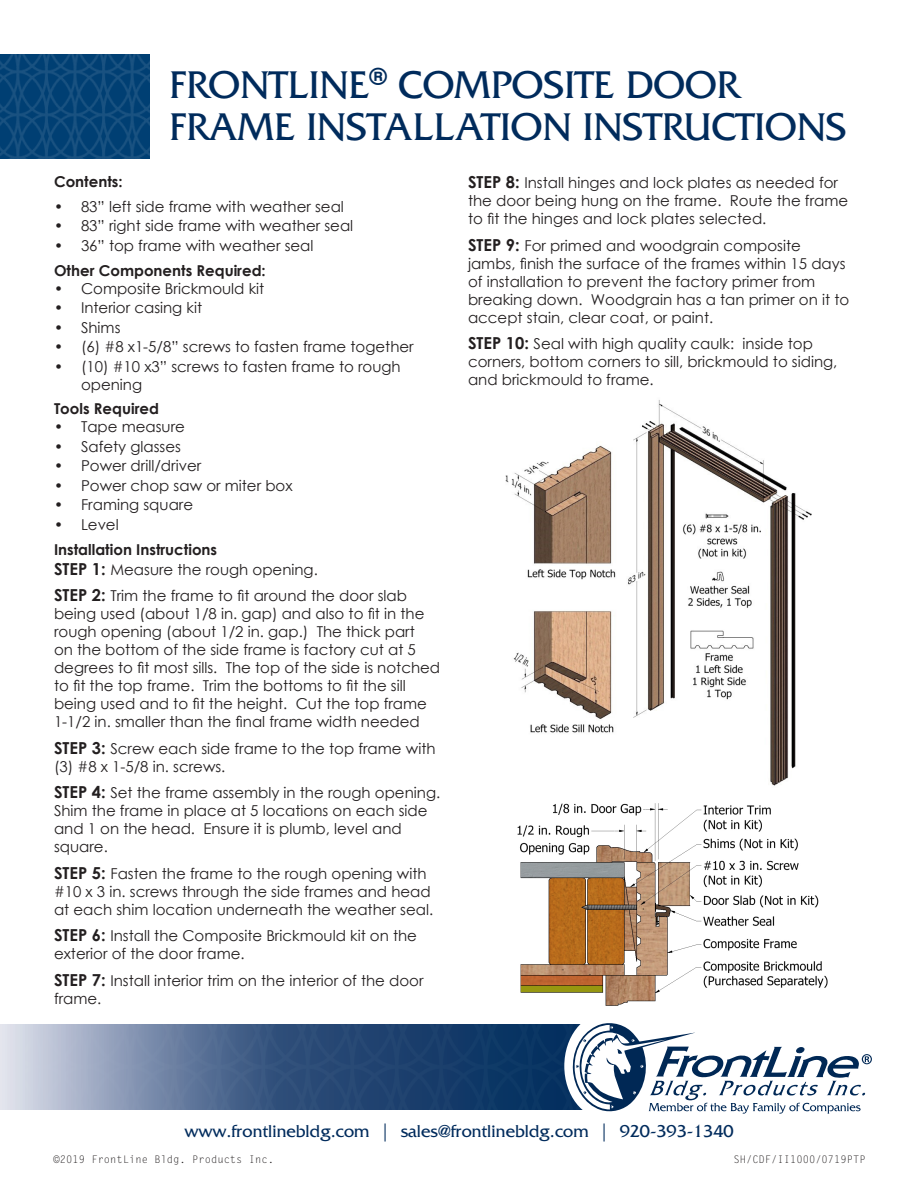
<style>
.page{position:relative;width:918px;height:1188px;background:#fff}
.page>*{position:absolute;margin:0;border:0;box-sizing:border-box;transform-origin:0 0}
.t1{font:40.5px/42px "Friz Quadrata Std";color:#002b5c}
.t2{font:18px "Friz Quadrata Std";color:#002b5c}
.Subheads{font:15px/18px "Century Gothic";color:#231f20}
.No_Spacing{font:700 15px "Century Gothic";color:#231f20}
.Subhead{font:10.5px "Letter Gothic Std";color:#231f20}
.s1{font-weight:700;font-size:16.5px}
</style>
<div class="page">
<img style="left:0;top:54px;width:150px;height:105px">
<img style="left:0;top:1024px;width:571px;height:85px">
<div style="left:564px;top:1014px;width:81px;height:105px;background:#fff;border-radius:50%"></div>
<svg style="left:571px;top:1023px;width:301px;height:91px"></svg>
<img style="left:505px;top:400px;width:307px;height:386px">
<img style="left:517px;top:803px;width:311px;height:203px">
<p class="t1" style="left:170px;top:64px;width:679px">FRONTLINE<sup>®</sup> COMPOSITE DOOR<br>FRAME INSTALLATION INSTRUCTIONS</p>
<p class="No_Spacing" style="left:54px;top:170px;width:70px">Contents:</p>
<p class="Subheads" style="left:54px;top:197px;width:291px">• 83” left side frame with weather seal</p>
<p class="Subheads" style="left:54px;top:217px;width:301px">• 83” right side frame with weather seal</p>
<p class="Subheads" style="left:54px;top:236px;width:261px">• 36” top frame with weather seal</p>
<p class="No_Spacing" style="left:54px;top:259px;width:213px">Other Components Required:</p>
<p class="Subheads" style="left:54px;top:279px;width:212px">• Composite Brickmould kit</p>
<p class="Subheads" style="left:54px;top:299px;width:150px">• Interior casing kit</p>
<p class="Subheads" style="left:54px;top:318px;width:68px">• Shims</p>
<p class="Subheads" style="left:54px;top:338px;width:361px">• (6) #8 x1-5/8” screws to fasten frame together</p>
<p class="Subheads" style="left:81px;top:357px;width:321px;text-indent:-27px">• (10) #10 x3” screws to fasten frame to rough opening</p>
<p class="No_Spacing" style="left:54px;top:398px;width:106px">Tools Required</p>
<p class="Subheads" style="left:54px;top:418px;width:133px">• Tape measure</p>
<p class="Subheads" style="left:54px;top:437px;width:129px">• Safety glasses</p>
<p class="Subheads" style="left:54px;top:457px;width:149px">• Power drill/driver</p>
<p class="Subheads" style="left:54px;top:476px;width:240px">• Power chop saw or miter box</p>
<p class="Subheads" style="left:54px;top:496px;width:141px">• Framing square</p>
<p class="Subheads" style="left:54px;top:515px;width:66px">• Level</p>
<p class="No_Spacing" style="left:54px;top:538px;width:165px">Installation Instructions</p>
<p class="Subheads" style="left:54px;top:560px;width:265px"><span class="s1">STEP 1:</span> Measure the rough opening.</p>
<p class="Subheads" style="left:54px;top:586px;width:388px"><span class="s1">STEP 2:</span> Trim the frame to fit around the door slab being used (about 1/8 in. gap) and also to fit in the rough opening (about 1/2 in. gap.) The thick part<br>on the bottom of the side frame is factory cut at 5 degrees to fit most sills. The top of the side is notched to fit the top frame. Trim the bottoms to fit the sill being used and to fit the height. Cut the top frame 1-1/2 in. smaller than the final frame width needed</p>
<p class="Subheads" style="left:54px;top:739px;width:383px"><span class="s1">STEP 3:</span> Screw each side frame to the top frame with (3) #8 x 1-5/8 in. screws.</p>
<p class="Subheads" style="left:54px;top:784px;width:388px"><span class="s1">STEP 4:</span> Set the frame assembly in the rough opening.<br>Shim the frame in place at 5 locations on each side and 1 on the head. Ensure it is plumb, level and square.</p>
<p class="Subheads" style="left:54px;top:864px;width:381px"><span class="s1">STEP 5:</span> Fasten the frame to the rough opening with #10 x 3 in. screws through the side frames and head at each shim location underneath the weather seal.</p>
<p class="Subheads" style="left:54px;top:927px;width:365px"><span class="s1">STEP 6:</span> Install the Composite Brickmould kit on the exterior of the door frame.</p>
<p class="Subheads" style="left:54px;top:971px;width:371px"><span class="s1">STEP 7:</span> Install interior trim on the interior of the door frame.</p>
<p class="Subheads" style="left:468px;top:174px;width:382px"><span class="s1">STEP 8:</span> Install hinges and lock plates as needed for the door being hung on the frame. Route the frame to fit the hinges and lock plates selected.</p>
<p class="Subheads" style="left:468px;top:236px;width:383px"><span class="s1">STEP 9:</span> For primed and woodgrain composite jambs, finish the surface of the frames within 15 days of installation to prevent the factory primer from breaking down. Woodgrain has a tan primer on it to accept stain, clear coat, or paint.</p>
<p class="Subheads" style="left:468px;top:335px;width:371px"><span class="s1">STEP 10:</span> Seal with high quality caulk: inside top corners, bottom corners to sill, brickmould to siding, and brickmould to frame.</p>
<p class="t2" style="left:184px;top:1121px;width:551px">www.frontlinebldg.com | sales@frontlinebldg.com | 920-393-1340</p>
<p class="Subhead" style="left:54px;top:1153px;width:222px">©2019 FrontLine Bldg. Products Inc.</p>
<p class="Subhead" style="left:733px;top:1153px;width:134px">SH/CDF/II1000/0719PTP</p>
</div>
